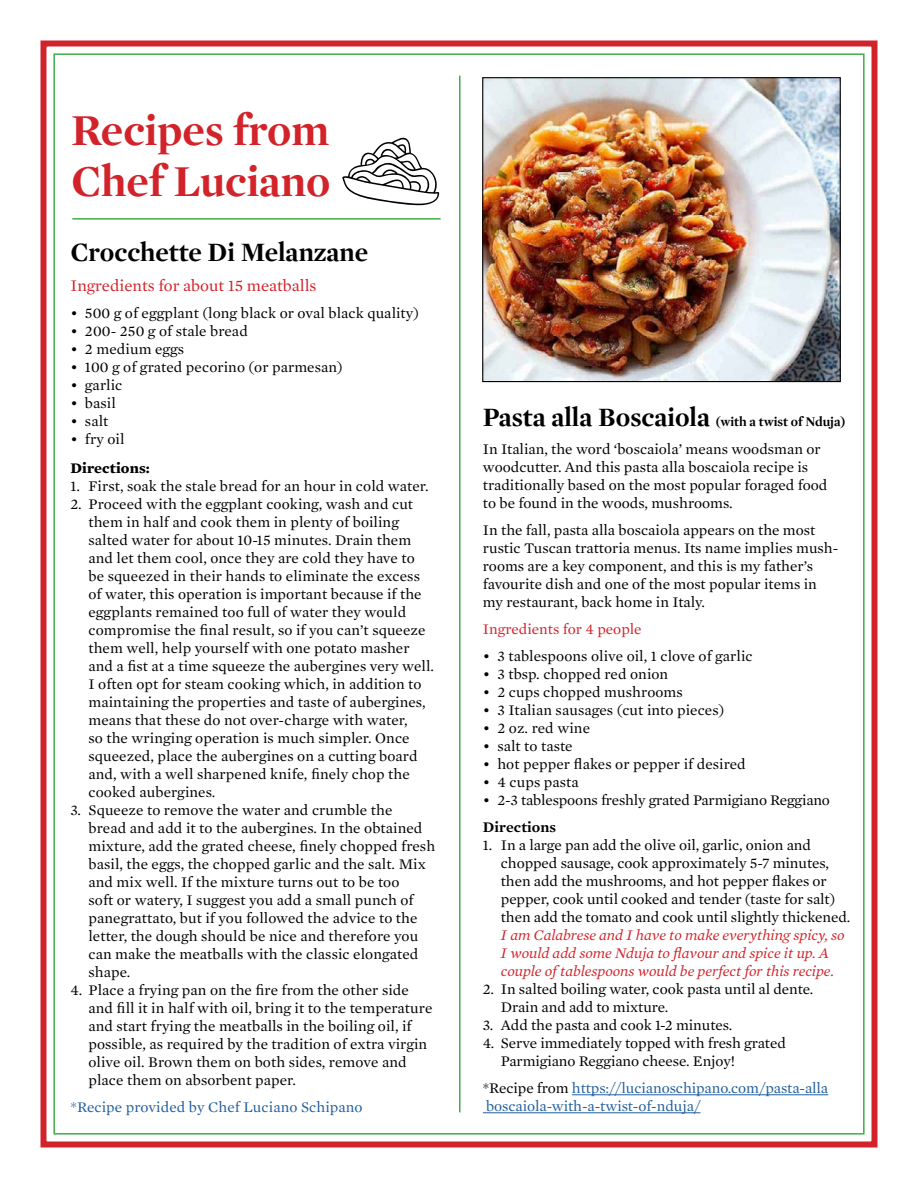
<style>
.page{position:relative;width:918px;height:1188px;background:#fff}
.page>*{position:absolute;margin:0;border:0;box-sizing:border-box;transform-origin:0 0}
.t1{font:700 45px/51px "Mercury Display";color:#d2232a}
.t2{font:700 27px "Mercury Display";color:#000}
.t3{font:16.5px "Mercury Text G1";color:#d2232a}
.t4{font:15px/18px "Mercury Text G1";letter-spacing:.005em;color:#000}
.t5{font:italic 15px/18px "Mercury Text G1";letter-spacing:-.005em;color:#d2232a}
.t6{font:15px/18px "Mercury Text G1";letter-spacing:-.005em;color:#215e9e}
.t7{font:15px "Mercury Text G1";color:#d2232a}
.t8{font:700 15px "Mercury Text G1";letter-spacing:.005em;color:#000}
.t9{font:600 15px "Mercury Text G1";letter-spacing:.005em;color:#000}
.t10{font:700 13.5px "Mercury Display";color:#000}
.s1{font-size:27px}
.s2{color:#000}
</style>
<div class="page">
<hr style="left:459px;top:76px;width:1px;height:1036px;background:#41ad49">
<hr style="left:72px;top:218px;width:369px;height:2px;background:#41ad49">
<div style="left:40px;top:40px;width:838px;height:1108px;border:6px solid #d2232a"></div>
<hr style="left:572px;top:1094px;width:256px;height:1px;background:#215e9e">
<hr style="left:483px;top:1112px;width:217px;height:1px;background:#215e9e">
<img style="left:484px;top:79px;width:355px;height:301px">
<div style="left:482px;top:77px;width:359px;height:305px;border:1px solid #000"></div>
<svg style="left:342px;top:137px;width:97px;height:68px"></svg>
<h1 class="t1" style="left:71px;top:104px;width:261px">Recipes from<br>Chef Luciano</h1>
<h2 class="t2" style="left:70px;top:236px;width:299px">Crocchette Di Melanzane</h2>
<p class="t3" style="left:70px;top:276px;width:247px">Ingredients for about 15 meatballs</p>
<p class="t4" style="left:70px;top:304px;width:350px">• 500 g of eggplant (long black or oval black quality)</p>
<p class="t4" style="left:70px;top:322px;width:179px">• 200- 250 g of stale bread</p>
<p class="t4" style="left:70px;top:340px;width:115px">• 2 medium eggs</p>
<p class="t4" style="left:70px;top:358px;width:274px">• 100 g of grated pecorino (or parmesan)</p>
<p class="t4" style="left:70px;top:376px;width:53px">• garlic</p>
<p class="t4" style="left:70px;top:394px;width:47px">• basil</p>
<p class="t4" style="left:70px;top:412px;width:39px">• salt</p>
<p class="t4" style="left:70px;top:430px;width:55px">• fry oil</p>
<p class="t8" style="left:70px;top:459px;width:81px">Directions:</p>
<p class="t4" style="left:70px;top:477px;width:360px">1. First, soak the stale bread for an hour in cold water.</p>
<p class="t4" style="left:89px;top:495px;width:347px;text-indent:-18px">2. Proceed with the eggplant cooking, wash and cut them in half and cook them in plenty of boiling salted water for about 10-15 minutes. Drain them and let them cool, once they are cold they have to be squeezed in their hands to eliminate the excess of water, this operation is important because if the eggplants remained too full of water they would compromise the final result, so if you can’t squeeze them well, help yourself with one potato masher and a fist at a time squeeze the aubergines very well.<br>I often opt for steam cooking which, in addition to maintaining the properties and taste of aubergines, means that these do not over-charge with water,<br>so the wringing operation is much simpler. Once squeezed, place the aubergines on a cutting board and, with a well sharpened knife, finely chop the cooked aubergines.</p>
<p class="t4" style="left:89px;top:801px;width:348px;text-indent:-18px">3. Squeeze to remove the water and crumble the<br>bread and add it to the aubergines. In the obtained mixture, add the grated cheese, finely chopped fresh basil, the eggs, the chopped garlic and the salt. Mix and mix well. If the mixture turns out to be too<br>soft or watery, I suggest you add a small punch of panegrattato, but if you followed the advice to the letter, the dough should be nice and therefore you can make the meatballs with the classic elongated shape.</p>
<p class="t4" style="left:89px;top:981px;width:345px;text-indent:-18px">4. Place a frying pan on the fire from the other side and fill it in half with oil, bring it to the temperature and start frying the meatballs in the boiling oil, if possible, as required by the tradition of extra virgin olive oil. Brown them on both sides, remove and place them on absorbent paper.</p>
<p class="t6" style="left:70px;top:1098px;width:294px">*Recipe provided by Chef Luciano Schipano</p>
<p class="t10" style="left:483px;top:413px;width:364px"><span class="s1">Pasta alla Boscaiola</span> (with a twist of Nduja)</p>
<p class="t4" style="left:483px;top:440px;width:346px">In Italian, the word ‘boscaiola’ means woodsman or woodcutter. And this pasta alla boscaiola recipe is traditionally based on the most popular foraged food to be found in the woods, mushrooms.</p>
<p class="t4" style="left:483px;top:521px;width:357px">In the fall, pasta alla boscaiola appears on the most rustic Tuscan trattoria menus. Its name implies mush&shy;rooms are a key component, and this is my father’s favourite dish and one of the most popular items in my restaurant, back home in Italy.</p>
<p class="t7" style="left:483px;top:620px;width:160px">Ingredients for 4 people</p>
<p class="t4" style="left:483px;top:647px;width:271px">• 3 tablespoons olive oil, 1 clove of garlic</p>
<p class="t4" style="left:483px;top:665px;width:187px">• 3 tbsp. chopped red onion</p>
<p class="t4" style="left:483px;top:683px;width:201px">• 2 cups chopped mushrooms</p>
<p class="t4" style="left:483px;top:701px;width:243px">• 3 Italian sausages (cut into pieces)</p>
<p class="t4" style="left:483px;top:719px;width:109px">• 2 oz. red wine</p>
<p class="t4" style="left:483px;top:737px;width:91px">• salt to taste</p>
<p class="t4" style="left:483px;top:755px;width:264px">• hot pepper flakes or pepper if desired</p>
<p class="t4" style="left:483px;top:773px;width:97px">• 4 cups pasta</p>
<p class="t4" style="left:483px;top:791px;width:349px">• 2-3 tablespoons freshly grated Parmigiano Reggiano</p>
<p class="t9" style="left:483px;top:818px;width:75px">Directions</p>
<p class="t4" style="left:501px;top:836px;width:351px;text-indent:-18px">1. In a large pan add the olive oil, garlic, onion and chopped sausage, cook approximately 5-7 minutes, then add the mushrooms, and hot pepper flakes or pepper, cook until cooked and tender (taste for salt) then add the tomato and cook until slightly thickened.</p>
<p class="t5" style="left:501px;top:926px;width:345px">I am Calabrese and I have to make everything spicy, so<br>I would add some Nduja to flavour and spice it up. A couple of tablespoons would be perfect for this recipe.</p>
<p class="t4" style="left:501px;top:980px;width:314px;text-indent:-18px">2. In salted boiling water, cook pasta until al dente.<br>Drain and add to mixture.</p>
<p class="t4" style="left:483px;top:1016px;width:251px">3. Add the pasta and cook 1-2 minutes.</p>
<p class="t4" style="left:501px;top:1034px;width:287px;text-indent:-18px">4. Serve immediately topped with fresh grated<br>Parmigiano Reggiano cheese. Enjoy!</p>
<p class="t6" style="left:483px;top:1079px;width:347px"><span class="s2">*Recipe from</span> https://lucianoschipano.com/pasta-alla boscaiola-with-a-twist-of-nduja/</p>
</div>
